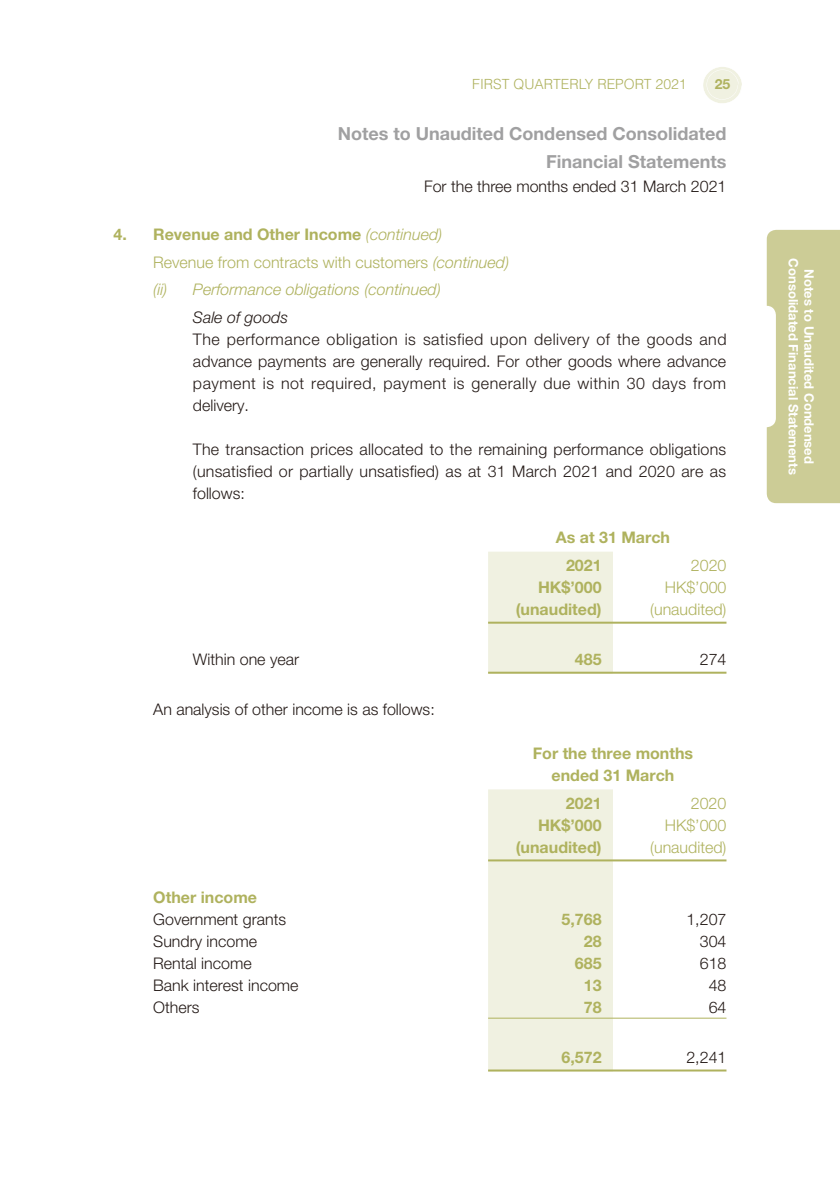
<style>
.page{position:relative;width:840px;height:1191px;background:#fff}
.page>*{position:absolute;margin:0;border:0;box-sizing:border-box;transform-origin:0 0}
.t1{font:700 18px/28px "Helvetica Neue LT Std";color:#a0a0a1;text-align:right}
.t2{font:300 16px/22px "Helvetica Neue LT Std";color:#231916;text-align:justify}
.t3{font:300 16px/27.6px "Helvetica Neue LT Std";color:#afb25e}
.t4{font:700 16px/27.6px "Helvetica Neue LT Std";color:#afb25e}
.t5{font:italic 300 16px "Helvetica Neue LT Std";color:#afb25e}
.t6{font:italic 300 16px "Helvetica Neue LT Std";color:#231916}
.t7{font:300 14px "Helvetica LT Std";color:#afb25e}
.t8{font:700 14px "Helvetica Neue LT Std";color:#afb25e}
.t9{font:700 13px/15.6px "Helvetica Neue LT Std";color:#fff;text-align:center}
.s1{font-weight:700}
.s2{font-style:italic}
</style>
<div class="page">
<svg style="left:703px;top:67px;width:39px;height:36px"></svg>
<div style="left:766px;top:230px;width:73px;height:273px;background:#cccc96"></div>
<div style="left:488px;top:551px;width:124px;height:120px;background:#f0f1e1"></div>
<hr style="left:488px;top:621px;width:124px;height:2px;background:#afb25e">
<hr style="left:612px;top:621px;width:114px;height:2px;background:#afb25e">
<hr style="left:488px;top:671px;width:124px;height:2px;background:#afb25e">
<hr style="left:612px;top:671px;width:114px;height:2px;background:#afb25e">
<div style="left:488px;top:789px;width:124px;height:280px;background:#f0f1e1"></div>
<hr style="left:488px;top:859px;width:124px;height:2px;background:#afb25e">
<hr style="left:612px;top:859px;width:114px;height:2px;background:#afb25e">
<hr style="left:488px;top:1017px;width:124px;height:1px;background:#afb25e">
<hr style="left:612px;top:1017px;width:114px;height:1px;background:#afb25e">
<hr style="left:488px;top:1069px;width:124px;height:2px;background:#afb25e">
<hr style="left:612px;top:1069px;width:114px;height:2px;background:#afb25e">
<p class="t7" style="left:472px;top:76px;width:216px">FIRST QUARTERLY REPORT 2021</p>
<p class="t8" style="left:714px;top:75px;width:17px">25</p>
<p class="t1" style="left:337px;top:119px;width:390px">Notes to Unaudited Condensed Consolidated<br>Financial Statements</p>
<p class="t2" style="left:424px;top:175px;width:304px">For the three months ended 31 March 2021</p>
<p class="t3" style="left:153px;top:220px;width:357px;text-indent:-40px"><span class="s1">4. Revenue and Other Income</span> <span class="s2">(continued)<br></span>Revenue from contracts with customers <span class="s2">(continued) (ii)</span></p>
<p class="t5" style="left:193px;top:280px;width:249px">Performance obligations (continued)</p>
<p class="t6" style="left:193px;top:308px;width:97px">Sale of goods</p>
<p class="t2" style="left:193px;top:328px;width:535px">The performance obligation is satisfied upon delivery of the goods and advance payments are generally required. For other goods where advance payment is not required, payment is generally due within 30 days from delivery.</p>
<p class="t2" style="left:193px;top:438px;width:534px">The transaction prices allocated to the remaining performance obligations (unsatisfied or partially unsatisfied) as at 31 March 2021 and 2020 are as follows:</p>
<p class="t4" style="left:565px;top:523px;width:105px;text-indent:-10px">As at 31 March<br>2021</p>
<p class="t3" style="left:690px;top:551px;width:37px">2020</p>
<p class="t4" style="left:538px;top:573px;width:65px">HK$’000</p>
<p class="t3" style="left:664px;top:573px;width:63px">HK$’000</p>
<p class="t4" style="left:515px;top:595px;width:87px">(unaudited)</p>
<p class="t3" style="left:650px;top:595px;width:78px">(unaudited)</p>
<p class="t2" style="left:193px;top:648px;width:108px">Within one year</p>
<p class="t4" style="left:574px;top:645px;width:28px">485</p>
<p class="t2" style="left:699px;top:648px;width:28px">274</p>
<p class="t2" style="left:153px;top:698px;width:283px">An analysis of other income is as follows:</p>
<p class="t4" style="left:532px;top:742px;width:162px;line-height:22px;text-align:center">For the three months ended 31 March</p>
<p class="t4" style="left:565px;top:789px;width:37px">2021</p>
<p class="t3" style="left:690px;top:789px;width:37px">2020</p>
<p class="t4" style="left:538px;top:811px;width:65px">HK$’000</p>
<p class="t3" style="left:664px;top:811px;width:63px">HK$’000</p>
<p class="t4" style="left:515px;top:833px;width:87px">(unaudited)</p>
<p class="t3" style="left:650px;top:833px;width:78px">(unaudited)</p>
<p class="t4" style="left:153px;top:883px;width:105px">Other income</p>
<p class="t2" style="left:153px;top:907px;width:134px">Government grants</p>
<p class="t4" style="left:561px;top:905px;width:42px">5,768</p>
<p class="t2" style="left:686px;top:907px;width:42px">1,207</p>
<p class="t2" style="left:153px;top:929px;width:105px">Sundry income</p>
<p class="t4" style="left:583px;top:927px;width:19px">28</p>
<p class="t2" style="left:699px;top:929px;width:28px">304</p>
<p class="t2" style="left:153px;top:951px;width:100px">Rental income</p>
<p class="t4" style="left:574px;top:949px;width:28px">685</p>
<p class="t2" style="left:699px;top:951px;width:28px">618</p>
<p class="t2" style="left:153px;top:973px;width:147px">Bank interest income</p>
<p class="t4" style="left:583px;top:971px;width:19px">13</p>
<p class="t2" style="left:708px;top:973px;width:19px">48</p>
<p class="t2" style="left:153px;top:995px;width:48px">Others</p>
<p class="t4" style="left:583px;top:993px;width:19px">78</p>
<p class="t2" style="left:708px;top:995px;width:19px">64</p>
<p class="t4" style="left:561px;top:1043px;width:42px">6,572</p>
<p class="t2" style="left:686px;top:1045px;width:42px">2,241</p>
<p class="t9" style="left:816px;top:258px;width:218px;rotate:90deg">Notes to Unaudited Condensed<br>Consolidated Financial Statements</p>
</div>
